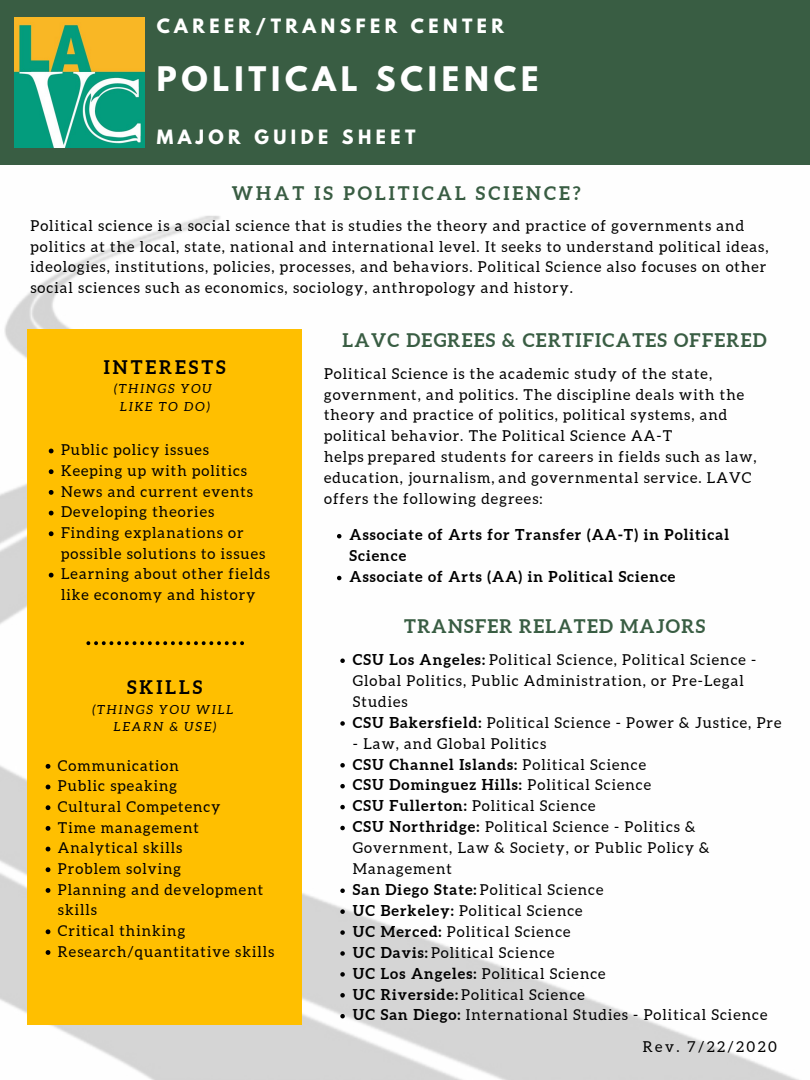
<style>
.page{position:relative;width:810px;height:1080px;background:#fff}
.page>*{position:absolute;margin:0;border:0;box-sizing:border-box;transform-origin:0 0}
.t1{font:700 30px "League Spartan";letter-spacing:.16em;color:#fff}
.t2{font:700 18.75px "Aleo";letter-spacing:.07em;color:#395d43}
.t3{font:700 18.75px "Aleo";letter-spacing:.16em;color:#395d43}
.t4{font:700 18.75px "Aleo";letter-spacing:.16em;color:#000}
.t5{font:700 17.5px "League Spartan";letter-spacing:.255em;color:#fff}
.t6{font:15px/20.9px "Aleo";letter-spacing:.07em;color:#000}
.t7{font:700 15px/20.9px "Aleo";letter-spacing:.07em;color:#000}
.t8{font:15px "Aleo";letter-spacing:.16em;color:#000}
.t9{font:italic 12.5px/17.3px "Aleo";letter-spacing:.16em;color:#000;text-align:center}
.s1{font-weight:700}
</style>
<div class="page">
<img style="left:0;top:164px;width:810px;height:916px">
<div style="left:28px;top:329px;width:274px;height:696px;background:#ffbf00"></div>
<svg style="left:49px;top:449px;width:5px;height:4px"></svg>
<svg style="left:49px;top:469px;width:5px;height:5px"></svg>
<svg style="left:49px;top:490px;width:5px;height:5px"></svg>
<svg style="left:49px;top:511px;width:5px;height:4px"></svg>
<svg style="left:49px;top:531px;width:5px;height:5px"></svg>
<svg style="left:49px;top:573px;width:5px;height:5px"></svg>
<svg style="left:46px;top:764px;width:4px;height:5px"></svg>
<svg style="left:46px;top:785px;width:4px;height:4px"></svg>
<svg style="left:46px;top:805px;width:4px;height:5px"></svg>
<svg style="left:46px;top:826px;width:4px;height:5px"></svg>
<svg style="left:46px;top:847px;width:4px;height:4px"></svg>
<svg style="left:46px;top:867px;width:4px;height:5px"></svg>
<svg style="left:46px;top:888px;width:4px;height:5px"></svg>
<svg style="left:46px;top:929px;width:4px;height:5px"></svg>
<svg style="left:46px;top:950px;width:4px;height:5px"></svg>
<svg style="left:337px;top:534px;width:4px;height:4px"></svg>
<svg style="left:337px;top:576px;width:4px;height:4px"></svg>
<svg style="left:86px;top:641px;width:158px;height:4px"></svg>
<svg style="left:340px;top:659px;width:5px;height:4px"></svg>
<svg style="left:340px;top:721px;width:5px;height:5px"></svg>
<svg style="left:340px;top:763px;width:5px;height:5px"></svg>
<svg style="left:340px;top:784px;width:5px;height:4px"></svg>
<svg style="left:340px;top:805px;width:5px;height:4px"></svg>
<svg style="left:340px;top:826px;width:5px;height:4px"></svg>
<svg style="left:340px;top:889px;width:5px;height:4px"></svg>
<svg style="left:340px;top:909px;width:5px;height:5px"></svg>
<svg style="left:340px;top:930px;width:5px;height:5px"></svg>
<svg style="left:340px;top:951px;width:5px;height:5px"></svg>
<svg style="left:340px;top:972px;width:5px;height:5px"></svg>
<svg style="left:340px;top:993px;width:5px;height:5px"></svg>
<svg style="left:340px;top:1014px;width:5px;height:4px"></svg>
<div style="left:0;top:0;width:810px;height:164px;background:#395d43"></div>
<img style="left:14px;top:18px;width:131px;height:130px">
<p class="t5" style="left:157px;top:17px;width:349px">CAREER/TRANSFER CENTER</p>
<h1 class="t1" style="left:157px;top:64px;width:383px">POLITICAL SCIENCE</h1>
<p class="t5" style="left:157px;top:129px;width:260px">MAJOR GUIDE SHEET</p>
<p class="t3" style="left:232px;top:183px;width:350px">WHAT IS POLITICAL SCIENCE?</p>
<p class="t6" style="left:30px;top:216px;width:740px;line-height:20.5px">Political science is a social science that is studies the theory and practice of governments and politics at the local, state, national and international level. It seeks to understand political ideas, ideologies, institutions, policies, processes, and behaviors. Political Science also focuses on other social sciences such as economics, sociology, anthropology and history.</p>
<p class="t4" style="left:104px;top:357px;width:124px">INTERESTS</p>
<p class="t9" style="left:114px;top:380px;width:99px">(THINGS YOU<br>LIKE TO DO)</p>
<p class="t6" style="left:61px;top:440px;width:211px;line-height:20.7px">Public policy issues<br>Keeping up with politics<br>News and current events<br>Developing theories<br>Finding explanations or possible solutions to issues<br>Learning about other fields like economy and history</p>
<p class="t4" style="left:127px;top:677px;width:76px">SKILLS</p>
<p class="t9" style="left:92px;top:701px;width:143px">(THINGS YOU WILL<br>LEARN &amp; USE)</p>
<p class="t6" style="left:58px;top:755px;width:218px;line-height:20.7px">Communication<br>Public speaking<br>Cultural Competency<br>Time management<br>Analytical skills<br>Problem solving<br>Planning and development skills<br>Critical thinking<br>Research/quantitative skills</p>
<p class="t2" style="left:343px;top:329px;width:425px">LAVC DEGREES &amp; CERTIFICATES OFFERED</p>
<p class="t6" style="left:324px;top:363px;width:434px">Political Science is the academic study of the state, government, and politics. The discipline deals with the theory and practice of politics, political systems, and political behavior. The Political Science AA-T<br>helps prepared students for careers in fields such as law, education, journalism, and governmental service. LAVC offers the following degrees:</p>
<p class="t7" style="left:350px;top:524px;width:381px">Associate of Arts for Transfer (AA-T) in Political<br>Science<br>Associate of Arts (AA) in Political Science</p>
<p class="t2" style="left:404px;top:616px;width:302px">TRANSFER RELATED MAJORS</p>
<p class="t6" style="left:353px;top:649px;width:430px"><span class="s1">CSU Los Angeles:</span> Political Science, Political Science - Global Politics, Public Administration, or Pre-Legal Studies<br><span class="s1">CSU Bakersfield:</span> Political Science - Power &amp; Justice, Pre</p>
<p class="t6" style="left:353px;top:733px;width:416px">- Law, and Global Politics<br><span class="s1">CSU Channel Islands:</span> Political Science<br><span class="s1">CSU Dominguez Hills:</span> Political Science<br><span class="s1">CSU Fullerton:</span> Political Science<br><span class="s1">CSU Northridge:</span> Political Science - Politics &amp; Government, Law &amp; Society, or Public Policy &amp; Management<br><span class="s1">San Diego State:</span> Political Science<br><span class="s1">UC Berkeley:</span> Political Science<br><span class="s1">UC Merced:</span> Political Science<br><span class="s1">UC Davis:</span> Political Science<br><span class="s1">UC Los Angeles:</span> Political Science<br><span class="s1">UC Riverside:</span> Political Science<br><span class="s1">UC San Diego:</span> International Studies - Political Science</p>
<p class="t8" style="left:643px;top:1038px;width:136px">Rev. 7/22/2020</p>
</div>
